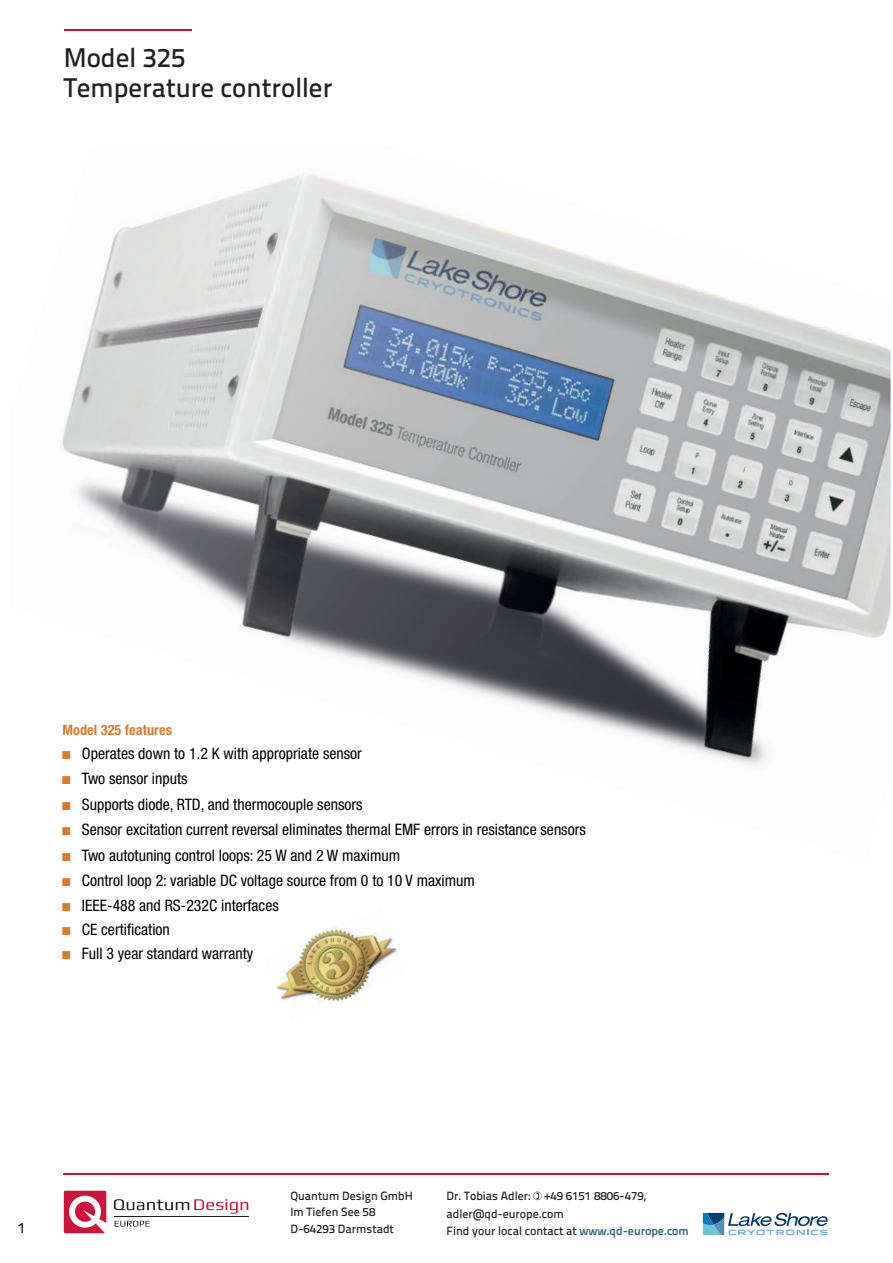
<style>
.page{position:relative;width:893px;height:1263px;background:#fff}
.page>*{position:absolute;margin:0;border:0;box-sizing:border-box;transform-origin:0 0}
.t1{font:500 27px/30px "Titillium Text 22 L";color:#231f20}
.t2{font:condensed 15.75px/25.5px "Helvetica Neue LTW1 G";color:#000001}
.t3{font:500 15px "Titillium Text 22 L";color:#231f20}
.t4{font:700 condensed 14.4px "Helvetica Neue LTW1 G";color:#d47c33}
.t5{font:500 12px/16.8px "Titillium Text 22 L";color:#231f20}
.s1{font-family:"Strada Exp";font-stretch:normal;color:#d47c33}
.s2{font-weight:700;color:#356879}
</style>
<div class="page">
<hr style="left:64px;top:29px;width:127px;height:2px;background:#cd0d40">
<hr style="left:64px;top:1174px;width:765px;height:1px;background:#cd0d40">
<svg style="left:64px;top:1191px;width:42px;height:42px"></svg>
<svg style="left:114px;top:1199px;width:134px;height:15px"></svg>
<hr style="left:114px;top:1216px;width:135px;height:1px;background:#231f20">
<svg style="left:115px;top:1221px;width:35px;height:6px"></svg>
<svg style="left:533px;top:1191px;width:9px;height:9px"></svg>
<svg style="left:702px;top:1212px;width:126px;height:24px"></svg>
<img style="left:200px;top:173px;width:691px;height:592px">
<img style="left:62px;top:206px;width:138px;height:376px">
<img style="left:765px;top:408px;width:126px;height:357px">
<img style="left:816px;top:595px;width:75px;height:170px">
<img style="left:276px;top:928px;width:121px;height:74px">
<h1 class="t1" style="left:64px;top:41px;width:270px">Model 325<br>Temperature controller</h1>
<p class="t4" style="left:63px;top:721px;width:111px">Model 325 features</p>
<p class="t2" style="left:63px;top:740px;width:525px"><span class="s1">D</span> Operates down to 1.2 K with appropriate sensor<br><span class="s1">D</span> Two sensor inputs<br><span class="s1">D</span> Supports diode, RTD, and thermocouple sensors<br><span class="s1">D</span> Sensor excitation current reversal eliminates thermal EMF errors in resistance sensors <span class="s1">D</span> Two autotuning control loops: 25 W and 2 W maximum<br><span class="s1">D</span> Control loop 2: variable DC voltage source from 0 to 10 V maximum<br><span class="s1">D</span> IEEE-488 and RS-232C interfaces</p>
<p class="t2" style="left:63px;top:918px;width:192px;line-height:23.7px"><span class="s1">D</span> CE certification<br><span class="s1">D</span> Full 3 year standard warranty</p>
<p class="t5" style="left:290px;top:1186px;width:124px">Quantum Design GmbH<br>Im Tiefen See 58<br>D-64293 Darmstadt</p>
<p class="t5" style="left:446px;top:1186px;width:201px;line-height:17.5px">Dr. Tobias Adler: +49 6151 8806-479, adler@qd-europe.com</p>
<p class="t3" style="left:18px;top:1216px;width:9px">1</p>
<p class="t5" style="left:446px;top:1222px;width:244px">Find your local contact at <span class="s2">www.qd-europe.com</span></p>
</div>
